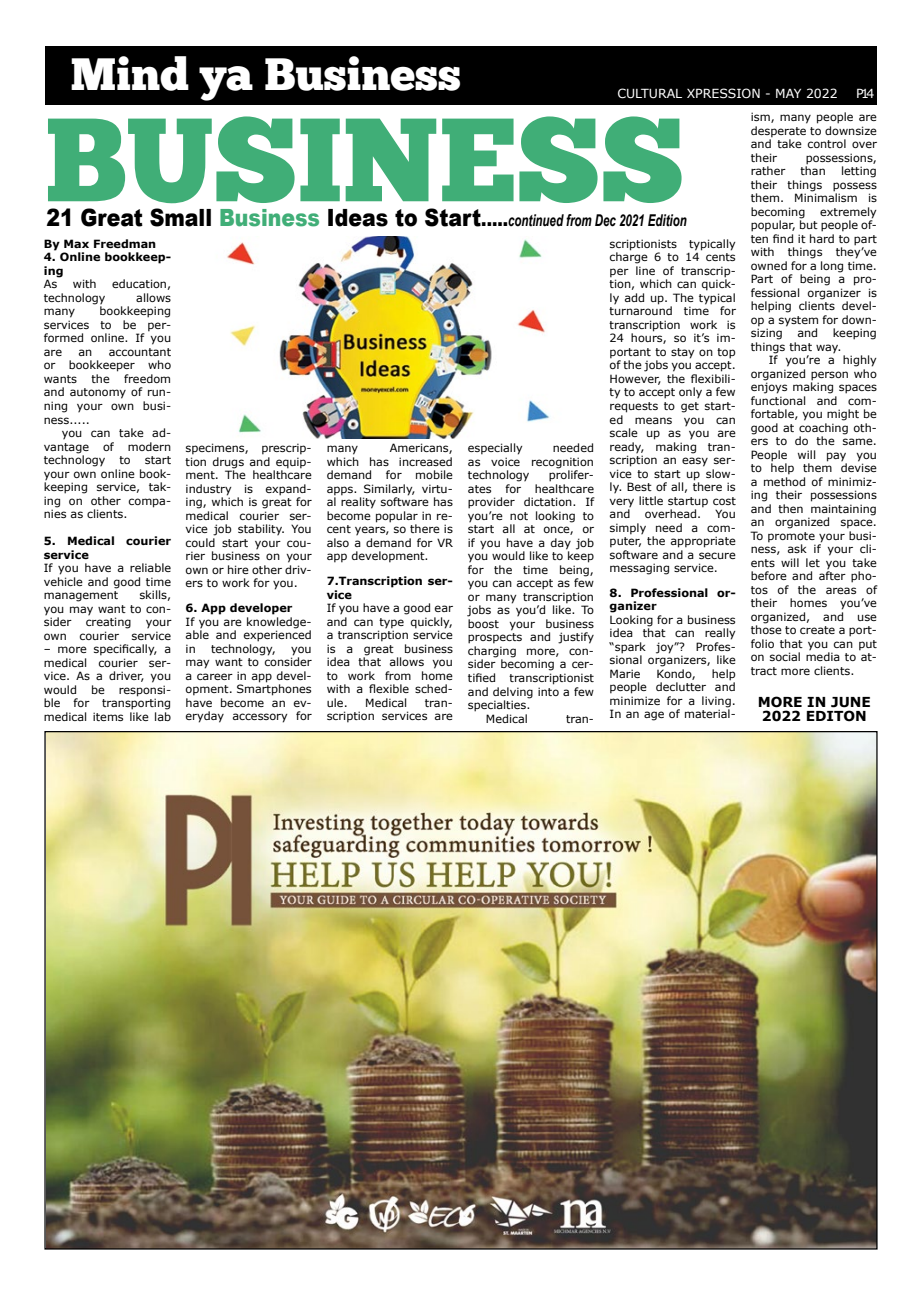
<style>
.page{position:relative;width:922px;height:1294px;background:#fff}
.page>*{position:absolute;margin:0;border:0;box-sizing:border-box;transform-origin:0 0}
.t1{font:118.25px "Chunk Five Ex";color:#40ae77}
.t2{font:45px "Chunk Five Ex";color:#fff}
.t3{font:italic 700 16.25px "Arial Narrow";color:#000;scale:.86 1}
.t4{font:700 13.75px/13.8px "Verdana";color:#000;text-align:center}
.t5{font:12.5px "Verdana";color:#fff}
.t6{font:11.25px/13.5px "Verdana";color:#000;text-align:justify}
.t7{font:700 11.25px/13.5px "Verdana";color:#000}
.s1{font-family:"Arial";font-weight:900;font-style:normal;font-size:23.75px}
.s2{font-family:"Arial";font-weight:900;font-style:normal;font-size:23.75px;color:#40ae77}
.s3{font-family:"Arial";font-weight:900;font-style:normal;font-size:18.75px}
</style>
<div class="page">
<div style="left:45px;top:46px;width:831px;height:58px;background:#000"></div>
<img style="left:46px;top:733px;width:829px;height:514px">
<img style="left:227px;top:237px;width:324px;height:202px">
<h2 class="t2" style="left:71px;top:41px;width:391px">Mind ya Business</h2>
<p class="t5" style="left:617px;top:85px;width:222px">cultural xpression - May 2022</p>
<p class="t5" style="left:855px;top:85px;width:20px">P14</p>
<h1 class="t1" style="left:45px;top:71px;width:475px">business</h1>
<p class="t6" style="left:609px;top:237px;width:128px">scriptionists typically charge 6 to 14 cents per line of transcrip&shy;tion, which can quick&shy;ly add up. The typical turnaround time for transcription work is 24 hours, so it’s im&shy;portant to stay on top of the jobs you accept.<br>However, the flexibili&shy;ty to accept only a few requests to get start&shy;ed means you can scale up as you are ready, making tran&shy;scription an easy ser&shy;vice to start up slow&shy;ly. Best of all, there is very little startup cost and</p>
<h3 class="t3" style="left:46px;top:208px;width:745px"><span class="s1">21 Great Small</span> <span class="s2">Business</span> <span class="s1">Ideas to Start</span><span class="s3">.....</span>continued from Dec 2021 Edition</h3>
<p class="t7" style="left:44px;top:237px;width:114px">By Max Freedman</p>
<p class="t7" style="left:44px;top:251px;width:129px">4. Online bookkeep&shy;ing</p>
<p class="t6" style="left:44px;top:278px;width:15px">As</p>
<p class="t6" style="left:73px;top:278px;width:25px">with</p>
<p class="t6" style="left:112px;top:278px;width:61px">education,</p>
<p class="t6" style="left:44px;top:291px;width:63px">technology</p>
<p class="t6" style="left:136px;top:291px;width:36px">allows</p>
<p class="t6" style="left:44px;top:305px;width:33px">many</p>
<p class="t6" style="left:44px;top:305px;width:129px;text-indent:56px">bookkeeping services to be per&shy;formed online. If you are</p>
<p class="t6" style="left:44px;top:345px;width:129px;text-indent:65px">accountant or bookkeeper who wants</p>
<p class="t6" style="left:78px;top:345px;width:15px">an</p>
<p class="t6" style="left:44px;top:372px;width:129px;text-indent:80px">freedom and autonomy of run&shy;ning your own busi&shy;ness.....</p>
<p class="t6" style="left:44px;top:426px;width:129px;text-indent:18px">you can take ad&shy;vantage of modern technology to start your own online book&shy;keeping service, tak&shy;ing on other compa&shy;nies as clients.</p>
<p class="t7" style="left:44px;top:534px;width:129px">5. Medical courier service</p>
<p class="t6" style="left:44px;top:561px;width:129px">If you have a reliable vehicle and good time management</p>
<p class="t6" style="left:91px;top:372px;width:20px">the</p>
<p class="t6" style="left:468px;top:441px;width:128px;text-indent:85px">needed as voice recognition technology</p>
<p class="t6" style="left:468px;top:441px;width:56px">especially</p>
<p class="t6" style="left:185px;top:441px;width:128px">specimens, prescrip&shy;tion drugs and equip&shy;ment. The healthcare industry is expand&shy;ing, which is great for medical courier ser&shy;vice job stability. You could start your cou&shy;rier business on your own or hire other driv&shy;ers to work for you.</p>
<p class="t7" style="left:185px;top:601px;width:108px">6. App developer</p>
<p class="t6" style="left:185px;top:615px;width:128px">If you are knowledge&shy;able and experienced in</p>
<p class="t6" style="left:326px;top:441px;width:128px;text-indent:63px">Americans, which has increased demand for mobile apps. Similarly, virtu&shy;al reality software has become popular in re&shy;cent years, so there is also a demand for VR app development.</p>
<p class="t7" style="left:326px;top:574px;width:128px">7.Transcription ser&shy;vice</p>
<p class="t6" style="left:326px;top:601px;width:128px">If you have a good ear and can type quickly, a transcription service is a great business idea that allows you to work from home with a flexible sched&shy;ule.</p>
<p class="t6" style="left:326px;top:441px;width:33px">many</p>
<p class="t6" style="left:548px;top:468px;width:47px">prolifer-</p>
<p class="t6" style="left:468px;top:482px;width:128px">ates for healthcare</p>
<p class="t6" style="left:468px;top:495px;width:128px">provider dictation. If</p>
<p class="t6" style="left:468px;top:509px;width:128px">you’re not looking to</p>
<p class="t6" style="left:468px;top:522px;width:128px">start all at once, or</p>
<p class="t6" style="left:468px;top:536px;width:128px">if you have a day job</p>
<p class="t6" style="left:468px;top:549px;width:128px">you would like to keep</p>
<p class="t6" style="left:468px;top:563px;width:128px">for the time being,</p>
<p class="t6" style="left:468px;top:576px;width:128px">you can accept as few</p>
<p class="t6" style="left:468px;top:590px;width:128px">or many transcription</p>
<p class="t6" style="left:468px;top:603px;width:128px">jobs as you’d like. To</p>
<p class="t6" style="left:468px;top:617px;width:128px">boost your business</p>
<p class="t6" style="left:468px;top:630px;width:128px">prospects and justify</p>
<p class="t6" style="left:468px;top:644px;width:128px">charging more, con-</p>
<p class="t6" style="left:468px;top:657px;width:128px">sider becoming a cer-</p>
<p class="t6" style="left:468px;top:671px;width:128px">tified transcriptionist</p>
<p class="t6" style="left:468px;top:684px;width:128px">and delving into a few</p>
<p class="t6" style="left:468px;top:698px;width:64px">specialties.</p>
<p class="t6" style="left:486px;top:711px;width:43px">Medical</p>
<p class="t6" style="left:566px;top:711px;width:30px">tran-</p>
<p class="t6" style="left:644px;top:507px;width:58px">overhead.</p>
<p class="t6" style="left:609px;top:507px;width:128px;text-indent:106px">You simply need a com&shy;puter, the appropriate software and a secure messaging service.</p>
<p class="t7" style="left:609px;top:586px;width:128px">8. Professional or&shy;ganizer</p>
<p class="t6" style="left:609px;top:613px;width:128px">Looking for a business idea that can really “spark joy”? Profes&shy;sional organizers, like Marie</p>
<p class="t6" style="left:44px;top:588px;width:129px;text-indent:96px">skills, you may want to con&shy;sider</p>
<p class="t6" style="left:86px;top:615px;width:47px">creating</p>
<p class="t6" style="left:44px;top:615px;width:129px;text-align:right">your<br>own courier service</p>
<p class="t6" style="left:44px;top:642px;width:129px">– more specifically, a medical courier ser&shy;vice. As a driver, you would be responsi&shy;ble for transporting medical items like lab</p>
<p class="t6" style="left:211px;top:642px;width:66px">technology,</p>
<p class="t6" style="left:185px;top:642px;width:128px;text-indent:106px">you may want to consider a career in app devel&shy;opment. Smartphones have become an ev&shy;eryday accessory for</p>
<p class="t6" style="left:609px;top:667px;width:128px;text-indent:102px">help people declutter and minimize for a living.<br>In an age of material-</p>
<p class="t6" style="left:656px;top:667px;width:41px">Kondo,</p>
<p class="t6" style="left:365px;top:696px;width:43px">Medical</p>
<p class="t6" style="left:326px;top:696px;width:128px;text-align:right">tran-<br>scription services are</p>
<p class="t6" style="left:750px;top:110px;width:128px">ism, many people are desperate to downsize and take control over their</p>
<p class="t6" style="left:805px;top:151px;width:72px">possessions,</p>
<p class="t6" style="left:750px;top:164px;width:128px;text-indent:90px">letting their things possess them. Minimalism is becoming</p>
<p class="t6" style="left:750px;top:164px;width:36px">rather</p>
<p class="t6" style="left:800px;top:164px;width:27px">than</p>
<p class="t6" style="left:750px;top:205px;width:128px;text-indent:69px">extremely popular, but people of&shy;ten find it hard to part with things they’ve owned for a long time.<br>Part of being a pro&shy;fessional organizer is helping clients devel&shy;op a system for down&shy;sizing</p>
<p class="t6" style="left:750px;top:326px;width:128px;text-indent:82px">keeping things that way.</p>
<p class="t6" style="left:750px;top:353px;width:128px;text-indent:18px">If you’re a highly organized person who enjoys making spaces functional and com&shy;fortable, you might be good at coaching oth&shy;ers to do the same.<br>People will pay you to help them devise a method of minimiz&shy;ing their possessions and then maintaining an organized space.<br>To promote your busi&shy;ness, ask if your cli&shy;ents will let you take before and after pho&shy;tos of the areas of their homes you’ve organized, and use those to create a port&shy;folio that you can put on social media to at&shy;tract more clients.</p>
<p class="t6" style="left:797px;top:326px;width:22px">and</p>
<p class="t4" style="left:757px;top:695px;width:115px">more in June<br>2022 editon</p>
</div>
